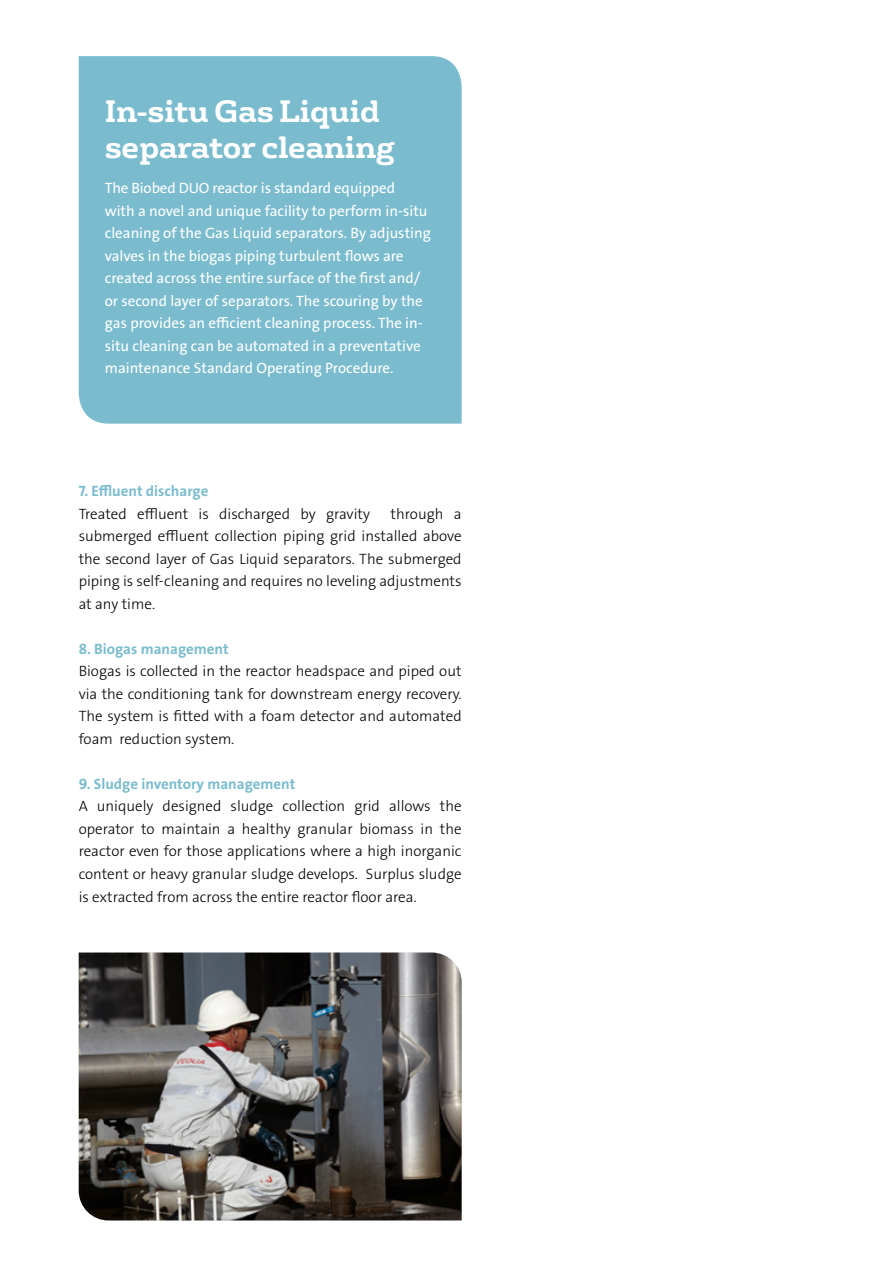
<style>
.page{position:relative;width:885px;height:1263px;background:#fff}
.page>*{position:absolute;margin:0;border:0;box-sizing:border-box;transform-origin:0 0}
.t1{font:700 30px/36px "FS Rufus";letter-spacing:-.01em;color:#fff}
.t2{font:15px/22.5px "The Sans Veolia W3 Lig";color:#000;text-align:justify}
.t3{font:15px/22.5px "The Sans Veolia W5 Pla";color:#fff}
.t4{font:15px "The Sans Veolia W7 Bld";color:#7abcce}
</style>
<div class="page">
<img style="left:79px;top:952px;width:382px;height:268px">
<div style="left:79px;top:56px;width:382px;height:368px;background:#7abcce"></div>
<h1 class="t1" style="left:105px;top:91px;width:291px">In-situ Gas Liquid separator cleaning</h1>
<p class="t3" style="left:105px;top:177px;width:327px">The Biobed DUO reactor is standard equipped<br>with a novel and unique facility to perform in-situ cleaning of the Gas Liquid separators. By adjusting valves in the biogas piping turbulent flows are created across the entire surface of the first and/ or second layer of separators. The scouring by the gas provides an efficient cleaning process. The in&shy;situ cleaning can be automated in a preventative maintenance Standard Operating Procedure.</p>
<p class="t4" style="left:79px;top:482px;width:131px">7. Effluent discharge</p>
<p class="t2" style="left:79px;top:503px;width:293px">Treated effluent is discharged by gravity</p>
<p class="t2" style="left:79px;top:503px;width:384px;text-indent:312px">through a submerged effluent collection piping grid installed above the second layer of Gas Liquid separators. The submerged piping is self-cleaning and requires no leveling adjustments at any time.</p>
<p class="t4" style="left:79px;top:639px;width:151px">8. Biogas management</p>
<p class="t2" style="left:79px;top:660px;width:384px">Biogas is collected in the reactor headspace and piped out via the conditioning tank for downstream energy recovery.<br>The system is fitted with a foam detector and automated foam reduction system.</p>
<p class="t4" style="left:79px;top:774px;width:218px">9. Sludge inventory management</p>
<p class="t2" style="left:79px;top:795px;width:384px">A uniquely designed sludge collection grid allows the operator to maintain a healthy granular biomass in the reactor even for those applications where a high inorganic content or heavy granular sludge develops. Surplus sludge is extracted from across the entire reactor floor area.</p>
</div>
